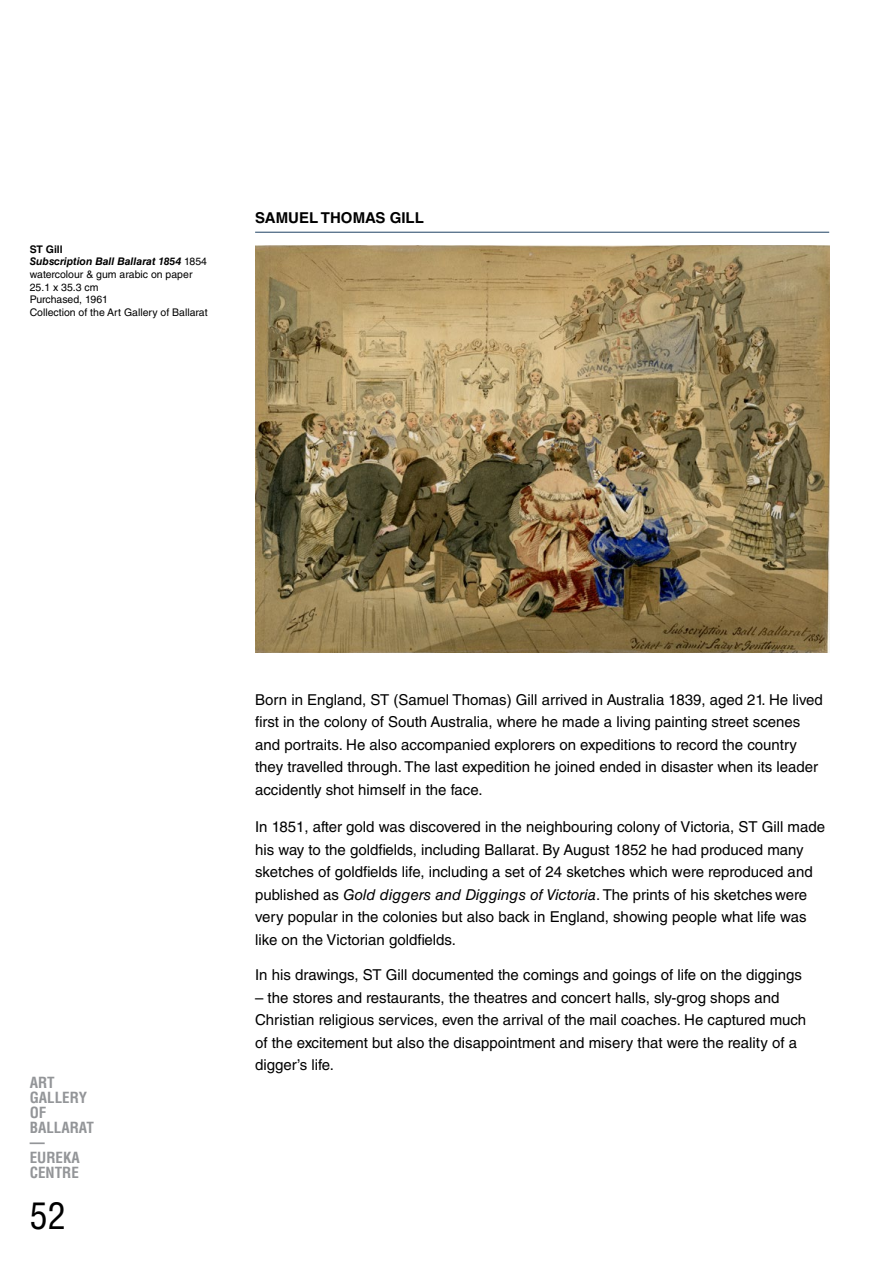
<style>
.page{position:relative;width:893px;height:1263px;background:#fff}
.page>*{position:absolute;margin:0;border:0;box-sizing:border-box;transform-origin:0 0}
.t1{font:condensed 36px "Helvetica LT Std";color:#000}
.t2{font:15px/22.5px "Helvetica LT Std";color:#000}
.t3{font:700 condensed 15px/15px "Helvetica LT Std";color:#939598}
.t4{font:700 15px "Helvetica LT Std";color:#000}
.t5{font:10.5px/12.6px "Helvetica LT Std";color:#000}
.s1{font-weight:700}
.s2{font-weight:700;font-style:italic}
.s3{font-style:italic}
</style>
<div class="page">
<hr style="left:255px;top:232px;width:574px;height:1px;background:#1e4164">
<img style="left:255px;top:245px;width:574px;height:408px">
<p class="t5" style="left:30px;top:243px;width:179px"><span class="s1">ST Gill<br></span><span class="s2">Subscription Ball Ballarat 1854</span> 1854 watercolour &amp; gum arabic on paper<br>25.1 x 35.3 cm<br>Purchased, 1961<br>Collection of the Art Gallery of Ballarat</p>
<p class="t4" style="left:255px;top:209px;width:170px">SAMUEL THOMAS GILL</p>
<p class="t3" style="left:30px;top:1075px;width:66px">ART<br>GALLERY<br>OF<br>BALLARAT —<br>EUREKA<br>CENTRE</p>
<h1 class="t1" style="left:30px;top:1193px;width:37px">52</h1>
<p class="t2" style="left:255px;top:688px;width:569px">Born in England, ST (Samuel Thomas) Gill arrived in Australia 1839, aged 21. He lived first in the colony of South Australia, where he made a living painting street scenes and portraits. He also accompanied explorers on expeditions to record the country they travelled through. The last expedition he joined ended in disaster when its leader accidently shot himself in the face.</p>
<p class="t2" style="left:255px;top:816px;width:571px">In 1851, after gold was discovered in the neighbouring colony of Victoria, ST Gill made his way to the goldfields, including Ballarat. By August 1852 he had produced many sketches of goldfields life, including a set of 24 sketches which were reproduced and published as <span class="s3">Gold diggers and Diggings of Victoria</span>. The prints of his sketches were very popular in the colonies but also back in England, showing people what life was like on the Victorian goldfields.</p>
<p class="t2" style="left:255px;top:963px;width:548px">In his drawings, ST Gill documented the comings and goings of life on the diggings</p>
<p class="t2" style="left:255px;top:986px;width:553px">– the stores and restaurants, the theatres and concert halls, sly-grog shops and Christian religious services, even the arrival of the mail coaches. He captured much of the excitement but also the disappointment and misery that were the reality of a digger’s life.</p>
</div>
